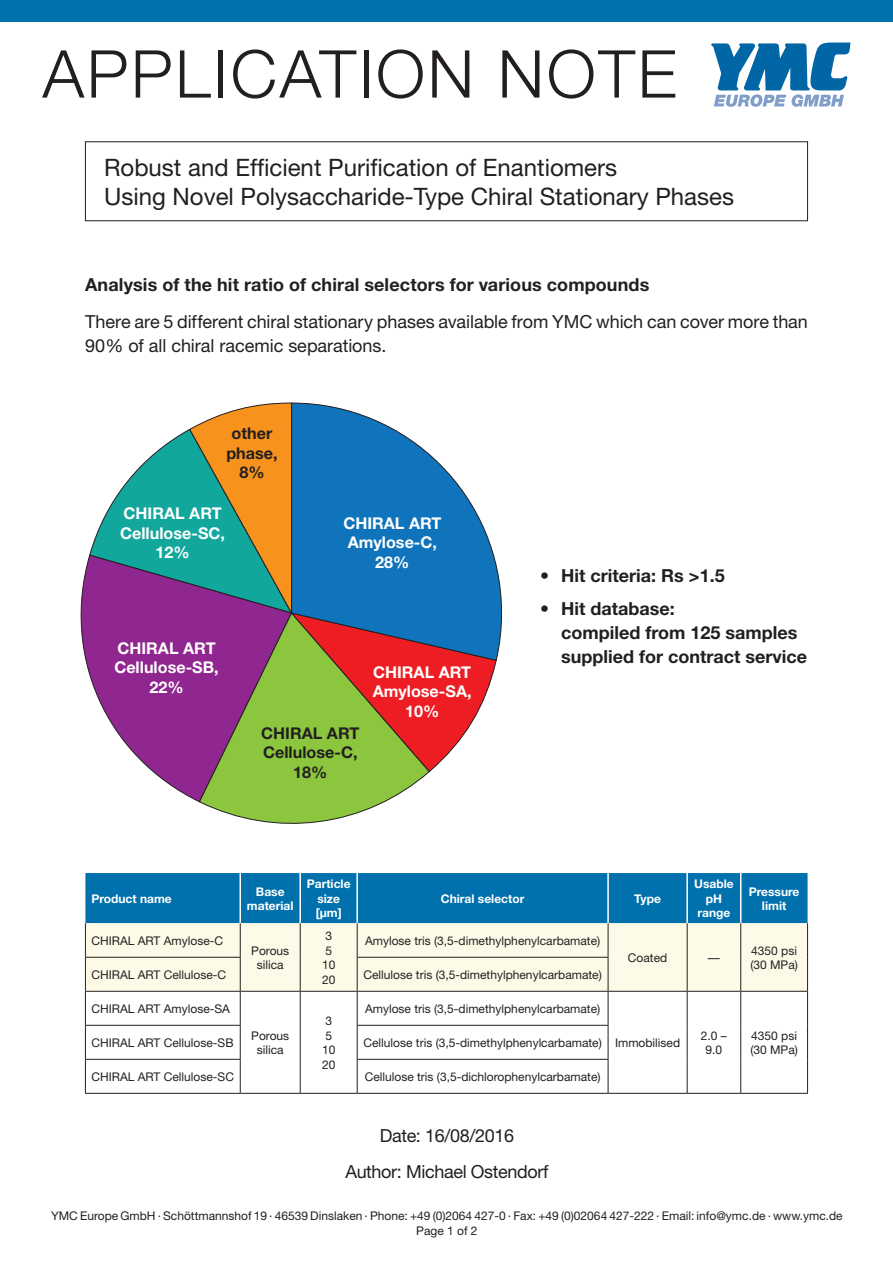
<style>
.page{position:relative;width:893px;height:1263px;background:#fff}
.page>*{position:absolute;margin:0;border:0;box-sizing:border-box;transform-origin:0 0}
.t1{font:300 66px "Helvetica Neue";letter-spacing:.04em;color:#231f20}
.t2{font:24px "Helvetica Neue";color:#231f20}
.Grundtext{font:18px/24px "Helvetica Neue";letter-spacing:-.005em;color:#231f20}
.Grundtext-2{font:700 18px "Helvetica Neue";color:#231f20}
.t3{font:700 16.2px "Helvetica Neue";color:#fff}
.t4{font:700 16.2px/19.5px "Helvetica Neue";color:#231f20}
.t5{font:12px/14.4px "Helvetica Neue";color:#231f20;text-align:center}
.t6{font:700 12px/14.4px "Helvetica Neue";color:#fff;text-align:center}
</style>
<div class="page">
<div style="left:0;top:0;width:893px;height:21px;background:#0071ad"></div>
<svg style="left:711px;top:43px;width:139px;height:64px"></svg>
<div style="left:85px;top:141px;width:723px;height:80px;border:1px solid #231f20"></div>
<svg style="left:80px;top:556px;width:119px;height:246px"></svg>
<svg style="left:199px;top:772px;width:231px;height:52px"></svg>
<svg style="left:497px;top:567px;width:5px;height:92px"></svg>
<svg style="left:89px;top:402px;width:408px;height:370px;background:#808190"></svg>
<div style="left:85px;top:873px;width:722px;height:50px;background:#0071ad"></div>
<div style="left:86px;top:923px;width:721px;height:68px;background:#fefae8"></div>
<svg style="left:86px;top:992px;width:721px;height:101px"></svg>
<hr style="left:239px;top:873px;width:2px;height:50px;background:#fff">
<hr style="left:299px;top:873px;width:2px;height:50px;background:#fff">
<hr style="left:356px;top:873px;width:2px;height:50px;background:#fff">
<hr style="left:607px;top:873px;width:2px;height:50px;background:#fff">
<hr style="left:686px;top:873px;width:2px;height:50px;background:#fff">
<hr style="left:740px;top:873px;width:1px;height:50px;background:#fff">
<hr style="left:85px;top:923px;width:1px;height:34px;background:#231f20">
<hr style="left:240px;top:923px;width:1px;height:34px;background:#231f20">
<hr style="left:300px;top:923px;width:1px;height:34px;background:#231f20">
<hr style="left:357px;top:923px;width:1px;height:34px;background:#231f20">
<hr style="left:608px;top:923px;width:1px;height:34px;background:#231f20">
<hr style="left:687px;top:923px;width:1px;height:34px;background:#231f20">
<hr style="left:740px;top:923px;width:1px;height:34px;background:#231f20">
<hr style="left:807px;top:923px;width:1px;height:34px;background:#231f20">
<hr style="left:85px;top:957px;width:156px;height:1px;background:#231f20">
<hr style="left:85px;top:958px;width:1px;height:33px;background:#231f20">
<hr style="left:240px;top:958px;width:1px;height:33px;background:#231f20">
<hr style="left:300px;top:957px;width:1px;height:34px;background:#231f20">
<hr style="left:357px;top:957px;width:251px;height:1px;background:#231f20">
<hr style="left:357px;top:958px;width:1px;height:33px;background:#231f20">
<hr style="left:608px;top:958px;width:1px;height:33px;background:#231f20">
<hr style="left:687px;top:957px;width:1px;height:34px;background:#231f20">
<hr style="left:740px;top:957px;width:1px;height:34px;background:#231f20">
<hr style="left:807px;top:957px;width:1px;height:34px;background:#231f20">
<hr style="left:85px;top:991px;width:155px;height:1px;background:#231f20">
<hr style="left:85px;top:992px;width:1px;height:33px;background:#231f20">
<hr style="left:240px;top:991px;width:60px;height:1px;background:#231f20">
<hr style="left:240px;top:992px;width:1px;height:33px;background:#231f20">
<hr style="left:300px;top:991px;width:57px;height:1px;background:#231f20">
<hr style="left:300px;top:992px;width:1px;height:33px;background:#231f20">
<hr style="left:357px;top:991px;width:251px;height:1px;background:#231f20">
<hr style="left:357px;top:992px;width:1px;height:33px;background:#231f20">
<hr style="left:608px;top:991px;width:79px;height:1px;background:#231f20">
<hr style="left:608px;top:992px;width:1px;height:33px;background:#231f20">
<hr style="left:687px;top:991px;width:54px;height:1px;background:#231f20">
<hr style="left:687px;top:992px;width:1px;height:33px;background:#231f20">
<hr style="left:741px;top:991px;width:67px;height:1px;background:#231f20">
<hr style="left:740px;top:992px;width:1px;height:33px;background:#231f20">
<hr style="left:807px;top:992px;width:1px;height:33px;background:#231f20">
<hr style="left:85px;top:1025px;width:156px;height:1px;background:#231f20">
<hr style="left:85px;top:1026px;width:1px;height:33px;background:#231f20">
<hr style="left:240px;top:1026px;width:1px;height:33px;background:#231f20">
<hr style="left:300px;top:1025px;width:1px;height:34px;background:#231f20">
<hr style="left:357px;top:1025px;width:251px;height:1px;background:#231f20">
<hr style="left:357px;top:1026px;width:1px;height:33px;background:#231f20">
<hr style="left:608px;top:1026px;width:1px;height:33px;background:#231f20">
<hr style="left:687px;top:1025px;width:1px;height:34px;background:#231f20">
<hr style="left:740px;top:1025px;width:1px;height:34px;background:#231f20">
<hr style="left:807px;top:1025px;width:1px;height:34px;background:#231f20">
<hr style="left:85px;top:1059px;width:156px;height:1px;background:#231f20">
<hr style="left:85px;top:1060px;width:1px;height:33px;background:#231f20">
<hr style="left:240px;top:1060px;width:1px;height:33px;background:#231f20">
<hr style="left:300px;top:1059px;width:1px;height:34px;background:#231f20">
<hr style="left:357px;top:1059px;width:251px;height:1px;background:#231f20">
<hr style="left:357px;top:1060px;width:1px;height:33px;background:#231f20">
<hr style="left:608px;top:1060px;width:1px;height:33px;background:#231f20">
<hr style="left:687px;top:1059px;width:1px;height:34px;background:#231f20">
<hr style="left:740px;top:1059px;width:1px;height:34px;background:#231f20">
<hr style="left:807px;top:1059px;width:1px;height:34px;background:#231f20">
<hr style="left:85px;top:1093px;width:155px;height:1px;background:#231f20">
<hr style="left:240px;top:1093px;width:60px;height:1px;background:#231f20">
<hr style="left:300px;top:1093px;width:57px;height:1px;background:#231f20">
<hr style="left:357px;top:1093px;width:251px;height:1px;background:#231f20">
<hr style="left:608px;top:1093px;width:79px;height:1px;background:#231f20">
<hr style="left:687px;top:1093px;width:54px;height:1px;background:#231f20">
<hr style="left:741px;top:1093px;width:67px;height:1px;background:#231f20">
<h1 class="t1" style="left:43px;top:34px;width:636px">APPLICATION NOTE</h1>
<p class="t2" style="left:104px;top:153px;width:514px">Robust and Efficient Purification of Enantiomers</p>
<p class="t2" style="left:104px;top:182px;width:631px">Using Novel Polysaccharide-Type Chiral Stationary Phases</p>
<p class="Grundtext-2" style="left:85px;top:273px;width:566px">Analysis of the hit ratio of chiral selectors for various compounds</p>
<p class="Grundtext" style="left:85px;top:309px;width:724px">There are 5 different chiral stationary phases available from YMC which can cover more than<br>90% of all chiral racemic separations.</p>
<p class="t4" style="left:232px;top:423px;width:42px">other</p>
<p class="t4" style="left:226px;top:443px;width:53px">phase,</p>
<p class="t4" style="left:239px;top:462px;width:27px">8%</p>
<p class="t3" style="left:124px;top:503px;width:100px">CHIRAL ART</p>
<p class="t3" style="left:120px;top:523px;width:106px">Cellulose-SC,</p>
<p class="t3" style="left:156px;top:542px;width:36px">12%</p>
<p class="t3" style="left:117px;top:638px;width:100px">CHIRAL ART</p>
<p class="t3" style="left:114px;top:658px;width:106px">Cellulose-SB,</p>
<p class="t3" style="left:149px;top:677px;width:36px">22%</p>
<p class="t3" style="left:343px;top:513px;width:100px">CHIRAL ART</p>
<p class="t3" style="left:348px;top:532px;width:91px">Amylose-C,</p>
<p class="t3" style="left:375px;top:552px;width:36px">28%</p>
<p class="t3" style="left:373px;top:662px;width:100px">CHIRAL ART</p>
<p class="t3" style="left:373px;top:681px;width:100px">Amylose-SA,</p>
<p class="t3" style="left:405px;top:701px;width:36px">10%</p>
<p class="t4" style="left:261px;top:723px;width:100px">CHIRAL ART<br>Cellulose-C,</p>
<p class="t4" style="left:293px;top:762px;width:36px">18%</p>
<p class="Grundtext-2" style="left:540px;top:565px;width:186px">• Hit criteria: Rs &gt;1.5</p>
<p class="Grundtext-2" style="left:540px;top:597px;width:136px">• Hit database:</p>
<p class="Grundtext-2" style="left:561px;top:621px;width:238px">compiled from 125 samples</p>
<p class="Grundtext-2" style="left:561px;top:645px;width:247px">supplied for contract service</p>
<p class="t6" style="left:91px;top:891px;width:82px">Product name</p>
<p class="t6" style="left:256px;top:884px;width:30px">Base</p>
<p class="t6" style="left:247px;top:898px;width:48px">material</p>
<p class="t6" style="left:307px;top:877px;width:45px">Particle</p>
<p class="t6" style="left:317px;top:891px;width:24px">size</p>
<p class="t6" style="left:316px;top:905px;width:27px">[µm]</p>
<p class="t6" style="left:441px;top:891px;width:85px">Chiral selector</p>
<p class="t6" style="left:634px;top:891px;width:28px">Type</p>
<p class="t6" style="left:694px;top:877px;width:41px">Usable</p>
<p class="t6" style="left:697px;top:891px;width:34px">pH range</p>
<p class="t6" style="left:749px;top:884px;width:52px">Pressure</p>
<p class="t6" style="left:762px;top:898px;width:26px">limit</p>
<p class="t5" style="left:325px;top:929px;width:8px">3</p>
<p class="t5" style="left:325px;top:943px;width:8px">5</p>
<p class="t5" style="left:322px;top:957px;width:15px">10</p>
<p class="t5" style="left:322px;top:972px;width:15px">20</p>
<p class="t5" style="left:91px;top:933px;width:133px">CHIRAL ART Amylose-C</p>
<p class="t5" style="left:365px;top:933px;width:237px">Amylose tris (3,5-dimethylphenylcarbamate)</p>
<p class="t5" style="left:251px;top:943px;width:40px">Porous silica</p>
<p class="t5" style="left:91px;top:967px;width:136px">CHIRAL ART Cellulose-C</p>
<p class="t5" style="left:363px;top:967px;width:240px">Cellulose tris (3,5-dimethylphenylcarbamate)</p>
<p class="t5" style="left:91px;top:1001px;width:140px">CHIRAL ART Amylose-SA</p>
<p class="t5" style="left:251px;top:1028px;width:40px">Porous silica</p>
<p class="t5" style="left:365px;top:1001px;width:237px">Amylose tris (3,5-dimethylphenylcarbamate)</p>
<p class="t5" style="left:325px;top:1014px;width:8px">3</p>
<p class="t5" style="left:325px;top:1028px;width:8px">5</p>
<p class="t5" style="left:322px;top:1042px;width:15px">10</p>
<p class="t5" style="left:322px;top:1057px;width:15px">20</p>
<p class="t5" style="left:91px;top:1035px;width:144px">CHIRAL ART Cellulose-SB</p>
<p class="t5" style="left:363px;top:1035px;width:240px">Cellulose tris (3,5-dimethylphenylcarbamate)</p>
<p class="t5" style="left:91px;top:1069px;width:144px">CHIRAL ART Cellulose-SC</p>
<p class="t5" style="left:365px;top:1069px;width:237px">Cellulose tris (3,5-dichlorophenylcarbamate)</p>
<p class="t5" style="left:628px;top:950px;width:41px">Coated</p>
<p class="t5" style="left:708px;top:950px;width:13px">—</p>
<p class="t5" style="left:751px;top:943px;width:47px">4350 psi</p>
<p class="t5" style="left:750px;top:957px;width:49px">(30 MPa)</p>
<p class="t5" style="left:615px;top:1035px;width:67px">Immobilised</p>
<p class="t5" style="left:701px;top:1028px;width:28px">2.0 –<br>9.0</p>
<p class="t5" style="left:751px;top:1028px;width:47px">4350 psi</p>
<p class="t5" style="left:750px;top:1042px;width:49px">(30 MPa)</p>
<p class="Grundtext" style="left:380px;top:1123px;width:136px">Date: 16/08/2016</p>
<p class="Grundtext" style="left:345px;top:1159px;width:205px">Author: Michael Ostendorf</p>
<p class="t5" style="left:51px;top:1208px;width:793px">YMC Europe GmbH · Schöttmannshof 19 · 46539 Dinslaken · Phone: +49 (0)2064 427-0 · Fax: +49 (0)02064 427-222 · Email: info@ymc.de · www.ymc.de</p>
<p class="t5" style="left:416px;top:1223px;width:63px">Page 1 of 2</p>
</div>
